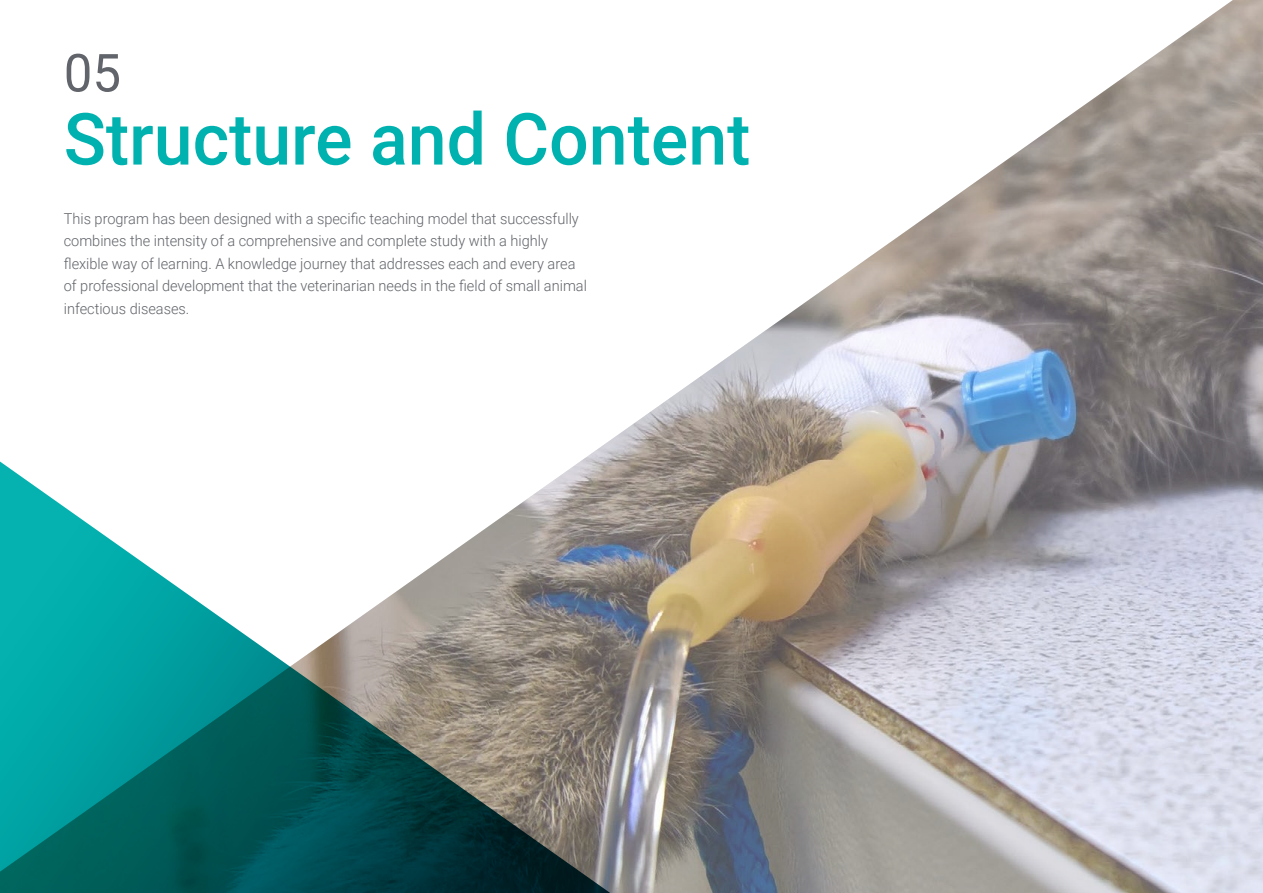
<style>
.page{position:relative;width:1263px;height:893px;background:#fff}
.page>*{position:absolute;margin:0;border:0;box-sizing:border-box;transform-origin:0 0}
.t1{font:500 72px "Roboto";color:#00b2af}
.t2{font:52.5px "Roboto";color:#61646a}
.t3{font:300 15px/22.5px "Roboto";color:#61646a}
</style>
<div class="page">
<img style="left:602px;top:0;width:661px;height:893px">
<svg style="left:0;top:446px;width:640px;height:447px"></svg>
<h2 class="t2" style="left:64px;top:36px;width:59px">05</h2>
<h1 class="t1" style="left:64px;top:89px;width:688px">Structure and Content</h1>
<p class="t3" style="left:64px;top:207px;width:525px">This program has been designed with a specific teaching model that successfully combines the intensity of a comprehensive and complete study with a highly flexible way of learning. A knowledge journey that addresses each and every area of professional development that the veterinarian needs in the field of small animal infectious diseases.</p>
</div>
